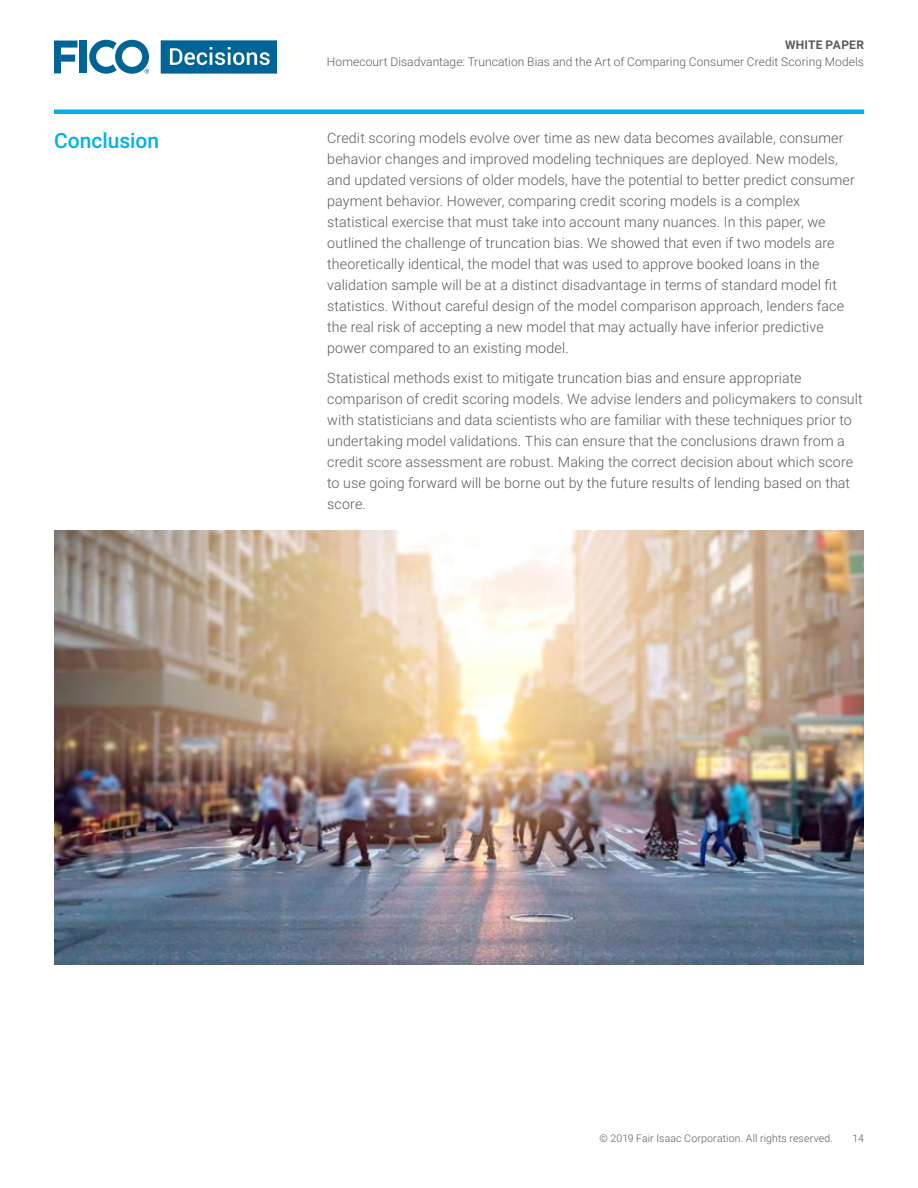
<style>
.page{position:relative;width:918px;height:1188px;background:#fff}
.page>*{position:absolute;margin:0;border:0;box-sizing:border-box;transform-origin:0 0}
.t1{font:500 21px "Roboto";color:#00b3e4}
.t2{font:300 14.25px/21px "Roboto";letter-spacing:.01em;color:#5a5b5d}
.t3{font:300 12px "Roboto";letter-spacing:.005em;color:#5a5b5d}
.t4{font:700 12px "Roboto";letter-spacing:.02em;color:#5a5b5d}
.t5{font:300 10.5px "Roboto";letter-spacing:.015em;color:#5a5b5d}
</style>
<div class="page">
<svg style="left:54px;top:41px;width:23px;height:32px"></svg>
<div style="left:80px;top:41px;width:7px;height:32px;background:#006496"></div>
<svg style="left:161px;top:40px;width:116px;height:34px;background:#2e80a9"></svg>
<svg style="left:89px;top:40px;width:60px;height:34px"></svg>
<hr style="left:54px;top:110px;width:810px;height:4px;background:#00b3e4">
<img style="left:55px;top:530px;width:808px;height:434px">
<h1 class="t1" style="left:54px;top:126px;width:107px">Conclusion</h1>
<p class="t4" style="left:785px;top:37px;width:80px">WHITE PAPER</p>
<p class="t3" style="left:327px;top:54px;width:539px">Homecourt Disadvantage: Truncation Bias and the Art of Comparing Consumer Credit Scoring Models</p>
<p class="t2" style="left:327px;top:127px;width:529px">Credit scoring models evolve over time as new data becomes available, consumer behavior changes and improved modeling techniques are deployed. New models, and updated versions of older models, have the potential to better predict consumer payment behavior. However, comparing credit scoring models is a complex statistical exercise that must take into account many nuances. In this paper, we outlined the challenge of truncation bias. We showed that even if two models are theoretically identical, the model that was used to approve booked loans in the validation sample will be at a distinct disadvantage in terms of standard model fit statistics. Without careful design of the model comparison approach, lenders face the real risk of accepting a new model that may actually have inferior predictive power compared to an existing model.</p>
<p class="t2" style="left:327px;top:367px;width:537px">Statistical methods exist to mitigate truncation bias and ensure appropriate comparison of credit scoring models. We advise lenders and policymakers to consult with statisticians and data scientists who are familiar with these techniques prior to undertaking model validations. This can ensure that the conclusions drawn from a credit score assessment are robust. Making the correct decision about which score to use going forward will be borne out by the future results of lending based on that score.</p>
<p class="t5" style="left:599px;top:1131px;width:235px">© 2019 Fair Isaac Corporation. All rights reserved.</p>
<p class="t5" style="left:852px;top:1131px;width:13px">14</p>
</div>
